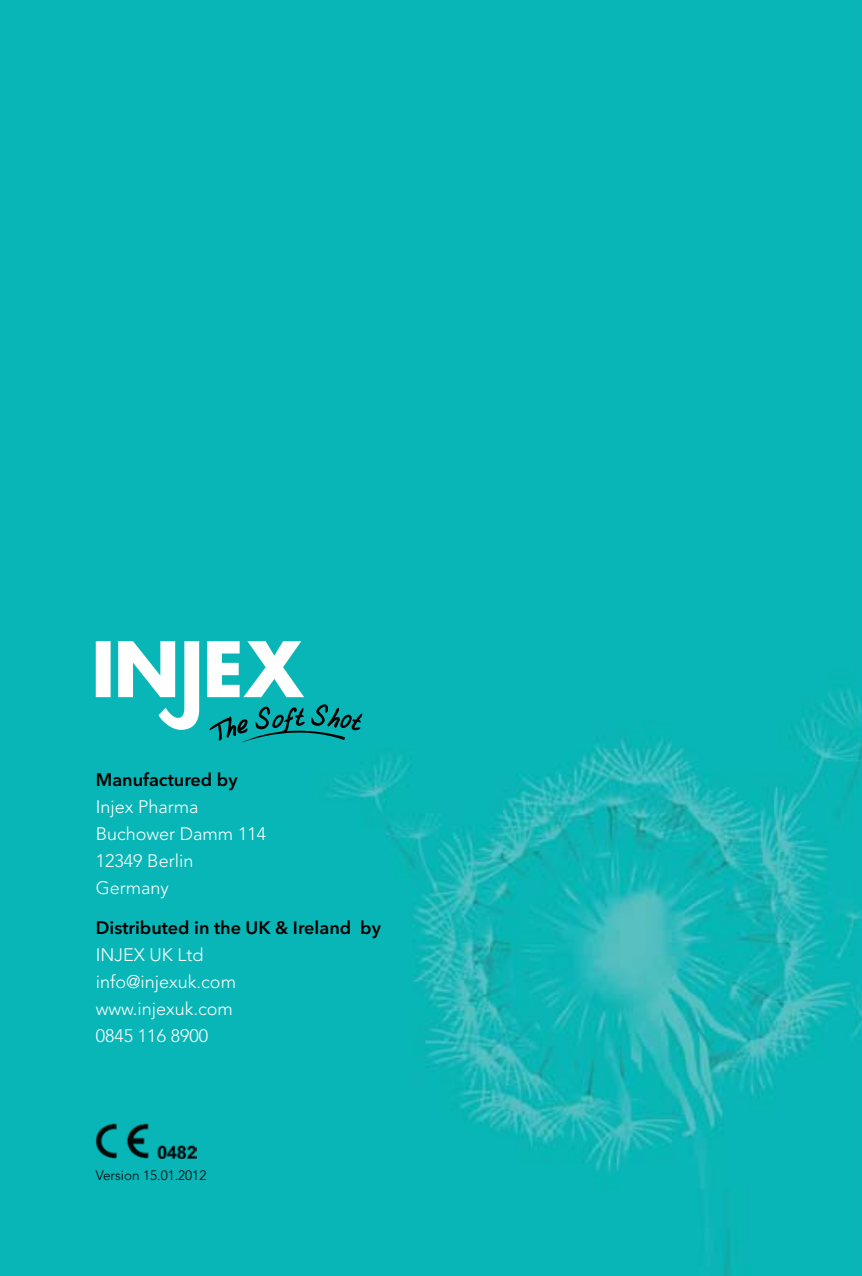
<style>
.page{position:relative;width:862px;height:1276px;background:#fff}
.page>*{position:absolute;margin:0;border:0;box-sizing:border-box;transform-origin:0 0}
.t1{font:300 18px/27px "Avenir LT Std";color:#fff}
.t2{font:600 18px "Avenir Next LT Pro";color:#000}
.t3{font:600 18px "Avenir Next LT Pro";color:#010101}
.t4{font:300 13.5px "Avenir LT Std";color:#010101}
</style>
<div class="page">
<img style="left:0;top:0;width:861px;height:1276px">
<svg style="left:96px;top:641px;width:266px;height:102px"></svg>
<img style="left:96px;top:1122px;width:100px;height:37px">
<p class="t3" style="left:96px;top:768px;width:143px">Manufactured by</p>
<p class="t1" style="left:96px;top:793px;width:172px">Injex Pharma<br>Buchower Damm 114<br>12349 Berlin<br>Germany</p>
<p class="t2" style="left:96px;top:916px;width:286px">Distributed in the UK &amp; Ireland by</p>
<p class="t1" style="left:96px;top:941px;width:142px">INJEX UK Ltd info@injexuk.com www.injexuk.com<br>0845 116 8900</p>
<p class="t4" style="left:96px;top:1167px;width:112px">Version 15.01.2012</p>
</div>
